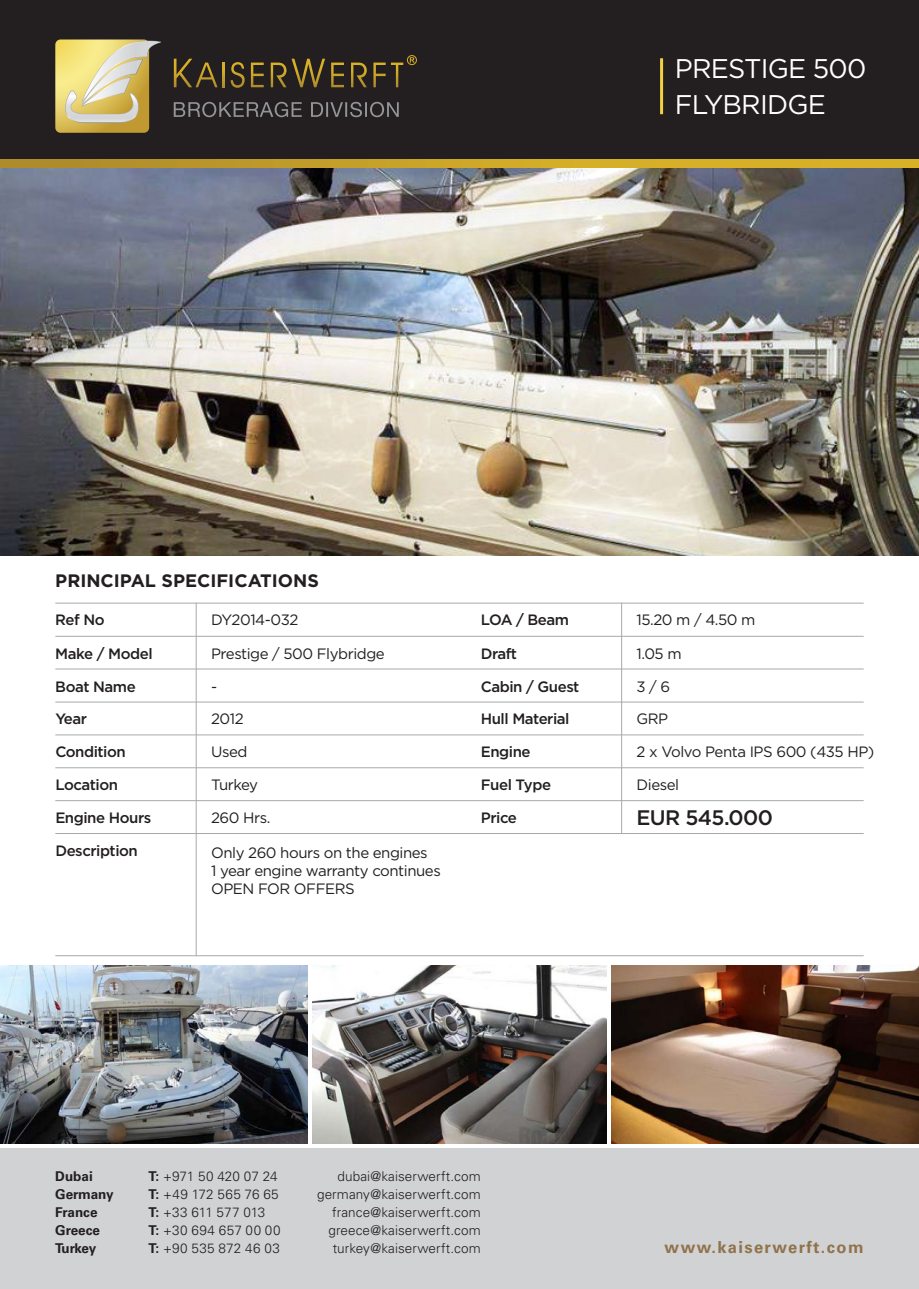
<style>
.page{position:relative;width:919px;height:1289px;background:#fff}
.page>*{position:absolute;margin:0;border:0;box-sizing:border-box;transform-origin:0 0}
.t1{font:27px "Gotham";letter-spacing:-.03em;color:#fff}
.t2{font:500 21px "Gotham";letter-spacing:-.03em;color:#231f20}
.t3{font:700 18px "Gotham";color:#231f20}
.t4{font:700 16.5px "Univers LT Std";letter-spacing:.085em;color:#90724b}
.t5{font:15px "Gotham";letter-spacing:-.03em;color:#231f20}
.t6{font:500 15px "Gotham";letter-spacing:-.03em;color:#231f20}
.t7{font:300 13.5px "Univers LT Std";letter-spacing:.005em;color:#231f20}
.t8{font:700 13.5px "Univers LT Std";color:#231f20}
.t9{font:300 13.5px "Univers LT Std";letter-spacing:.035em;color:#231f20}
.t10{font:300 13.5px "Univers LT Std";letter-spacing:.03em;color:#231f20}
.s1{font-weight:700}
</style>
<div class="page">
<img style="left:0;top:167px;width:918px;height:388px">
<img style="left:0;top:965px;width:307px;height:178px">
<img style="left:312px;top:965px;width:294px;height:178px">
<img style="left:611px;top:965px;width:307px;height:178px">
<div style="left:0;top:1148px;width:918px;height:140px;background:#d1d2d4"></div>
<div style="left:0;top:0;width:918px;height:159px;background:#231f20"></div>
<svg style="left:55px;top:39px;width:106px;height:94px;background:#c8b97c"></svg>
<svg style="left:251px;top:63px;width:13px;height:24px"></svg>
<svg style="left:230px;top:62px;width:14px;height:26px"></svg>
<svg style="left:222px;top:63px;width:2px;height:24px"></svg>
<svg style="left:174px;top:59px;width:43px;height:28px"></svg>
<svg style="left:373px;top:63px;width:12px;height:24px"></svg>
<svg style="left:351px;top:63px;width:16px;height:24px"></svg>
<svg style="left:331px;top:63px;width:13px;height:24px"></svg>
<svg style="left:271px;top:59px;width:54px;height:28px"></svg>
<svg style="left:391px;top:55px;width:26px;height:32px"></svg>
<svg style="left:174px;top:102px;width:225px;height:15px"></svg>
<svg style="left:0;top:159px;width:918px;height:8px;background:#c8a328"></svg>
<hr style="left:660px;top:58px;width:3px;height:56px;background:#fff">
<hr style="left:55px;top:636px;width:808px;height:1px;background:#a8a9ad">
<hr style="left:55px;top:668px;width:808px;height:1px;background:#a8a9ad">
<hr style="left:55px;top:602px;width:808px;height:1px;background:#a8a9ad">
<hr style="left:55px;top:701px;width:808px;height:1px;background:#a8a9ad">
<hr style="left:55px;top:734px;width:808px;height:1px;background:#a8a9ad">
<hr style="left:55px;top:767px;width:808px;height:1px;background:#a8a9ad">
<hr style="left:55px;top:800px;width:808px;height:1px;background:#a8a9ad">
<hr style="left:55px;top:833px;width:808px;height:1px;background:#a8a9ad">
<hr style="left:55px;top:955px;width:808px;height:1px;background:#a8a9ad">
<hr style="left:196px;top:602px;width:1px;height:354px;background:#a8a9ad">
<hr style="left:621px;top:602px;width:1px;height:231px;background:#a8a9ad">
<p class="t1" style="left:674px;top:51px;width:193px">PRESTIGE 500</p>
<p class="t1" style="left:674px;top:87px;width:153px">FLYBRIDGE</p>
<p class="t3" style="left:55px;top:568px;width:265px">PRINCIPAL SPECIFICATIONS</p>
<p class="t6" style="left:55px;top:610px;width:51px">Ref No</p>
<p class="t5" style="left:211px;top:610px;width:89px">DY2014-032</p>
<p class="t6" style="left:480px;top:610px;width:90px">LOA / Beam</p>
<p class="t5" style="left:636px;top:610px;width:120px">15.20 m / 4.50 m</p>
<p class="t6" style="left:55px;top:643px;width:99px">Make / Model</p>
<p class="t5" style="left:211px;top:643px;width:175px">Prestige / 500 Flybridge</p>
<p class="t6" style="left:480px;top:643px;width:38px">Draft</p>
<p class="t5" style="left:636px;top:643px;width:47px">1.05 m</p>
<p class="t6" style="left:55px;top:676px;width:82px">Boat Name</p>
<p class="t5" style="left:211px;top:676px;width:8px">-</p>
<p class="t6" style="left:480px;top:676px;width:100px">Cabin / Guest</p>
<p class="t5" style="left:636px;top:676px;width:35px">3 / 6</p>
<p class="t6" style="left:55px;top:709px;width:33px">Year</p>
<p class="t5" style="left:211px;top:709px;width:34px">2012</p>
<p class="t6" style="left:481px;top:709px;width:90px">Hull Material</p>
<p class="t5" style="left:636px;top:709px;width:33px">GRP</p>
<p class="t6" style="left:55px;top:742px;width:72px">Condition</p>
<p class="t5" style="left:211px;top:742px;width:38px">Used</p>
<p class="t6" style="left:481px;top:742px;width:51px">Engine</p>
<p class="t5" style="left:636px;top:742px;width:239px">2 x Volvo Penta IPS 600 (435 HP)</p>
<p class="t6" style="left:55px;top:775px;width:64px">Location</p>
<p class="t5" style="left:211px;top:775px;width:49px">Turkey</p>
<p class="t6" style="left:481px;top:775px;width:72px">Fuel Type</p>
<p class="t5" style="left:636px;top:775px;width:44px">Diesel</p>
<p class="t6" style="left:55px;top:808px;width:97px">Engine Hours</p>
<p class="t6" style="left:55px;top:840px;width:84px">Description</p>
<p class="t6" style="left:481px;top:808px;width:38px">Price</p>
<p class="t2" style="left:636px;top:804px;width:138px">EUR 545.000</p>
<p class="t5" style="left:211px;top:808px;width:61px">260 Hrs.</p>
<p class="t5" style="left:211px;top:843px;width:218px">Only 260 hours on the engines</p>
<p class="t5" style="left:211px;top:861px;width:231px">1 year engine warranty continues</p>
<p class="t5" style="left:211px;top:879px;width:145px">OPEN FOR OFFERS</p>
<p class="t8" style="left:55px;top:1168px;width:39px">Dubai</p>
<p class="t7" style="left:148px;top:1168px;width:131px"><span class="s1">T:</span> +971 50 420 07 24</p>
<p class="t7" style="left:337px;top:1168px;width:145px">dubai@kaiserwerft.com</p>
<p class="t8" style="left:55px;top:1186px;width:60px">Germany</p>
<p class="t10" style="left:148px;top:1186px;width:132px"><span class="s1">T:</span> +49 172 565 76 65</p>
<p class="t7" style="left:317px;top:1186px;width:165px">germany@kaiserwerft.com</p>
<p class="t8" style="left:55px;top:1204px;width:44px">France</p>
<p class="t7" style="left:148px;top:1204px;width:118px"><span class="s1">T:</span> +33 611 577 013</p>
<p class="t7" style="left:332px;top:1204px;width:150px">france@kaiserwerft.com</p>
<p class="t8" style="left:55px;top:1222px;width:46px">Greece</p>
<p class="t9" style="left:148px;top:1222px;width:134px"><span class="s1">T:</span> +30 694 657 00 00</p>
<p class="t7" style="left:328px;top:1222px;width:154px">greece@kaiserwerft.com</p>
<p class="t8" style="left:55px;top:1240px;width:42px">Turkey</p>
<p class="t9" style="left:148px;top:1240px;width:133px"><span class="s1">T:</span> +90 535 872 46 03</p>
<p class="t7" style="left:333px;top:1240px;width:149px">turkey@kaiserwerft.com</p>
<p class="t4" style="left:664px;top:1237px;width:200px">www.kaiserwerft.com</p>
</div>
